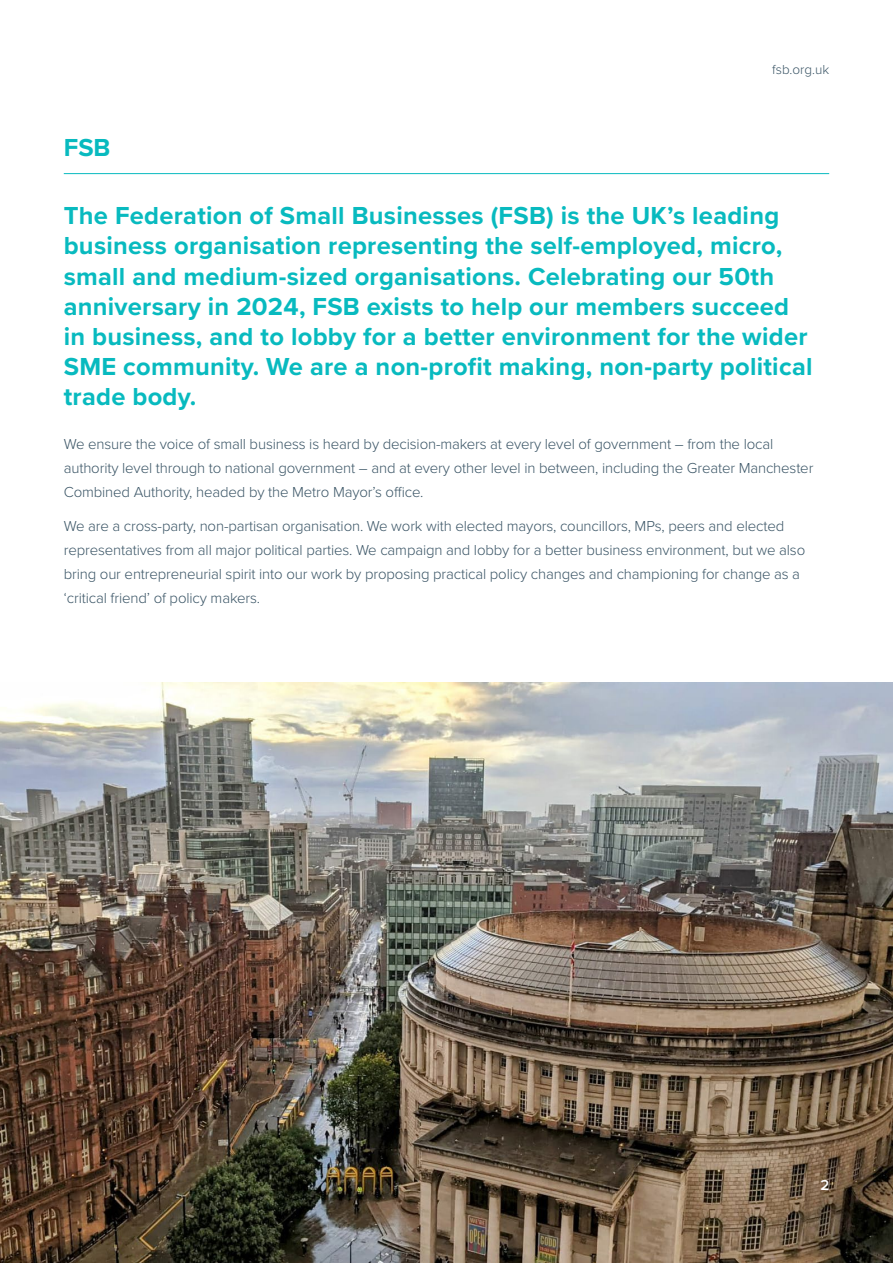
<style>
.page{position:relative;width:893px;height:1263px;background:#fff}
.page>*{position:absolute;margin:0;border:0;box-sizing:border-box;transform-origin:0 0}
.t1{font:700 25.5px/30px "Proxima Nova";letter-spacing:.01em;color:#08babf}
.t2{font:300 15px/24px "Proxima Nova";letter-spacing:-.01em;color:#3b5566}
.t3{font:600 15px "Proxima Nova";color:#fff}
.t4{font:300 13.5px "Proxima Nova";color:#3b5566}
</style>
<div class="page">
<img style="left:0;top:682px;width:893px;height:581px">
<hr style="left:64px;top:173px;width:765px;height:1px;background:#08babf">
<p class="t1" style="left:64px;top:132px;width:48px">FSB</p>
<p class="t4" style="left:772px;top:60px;width:58px">fsb.org.uk</p>
<p class="t1" style="left:64px;top:200px;width:750px">The Federation of Small Businesses (FSB) is the UK’s leading business organisation representing the self-employed, micro, small and medium-sized organisations. Celebrating our 50th anniversary in 2024, FSB exists to help our members succeed in business, and to lobby for a better environment for the wider SME community. We are a non-profit making, non-party political trade body.</p>
<p class="t2" style="left:64px;top:431px;width:751px">We ensure the voice of small business is heard by decision-makers at every level of government – from the local authority level through to national government – and at every other level in between, including the Greater Manchester<br>Combined Authority, headed by the Metro Mayor’s office.</p>
<p class="t2" style="left:64px;top:514px;width:743px">We are a cross-party, non-partisan organisation. We work with elected mayors, councillors, MPs, peers and elected representatives from all major political parties. We campaign and lobby for a better business environment, but we also bring our entrepreneurial spirit into our work by proposing practical policy changes and championing for change as a ‘critical friend’ of policy makers.</p>
<p class="t3" style="left:820px;top:1173px;width:10px">2</p>
</div>
